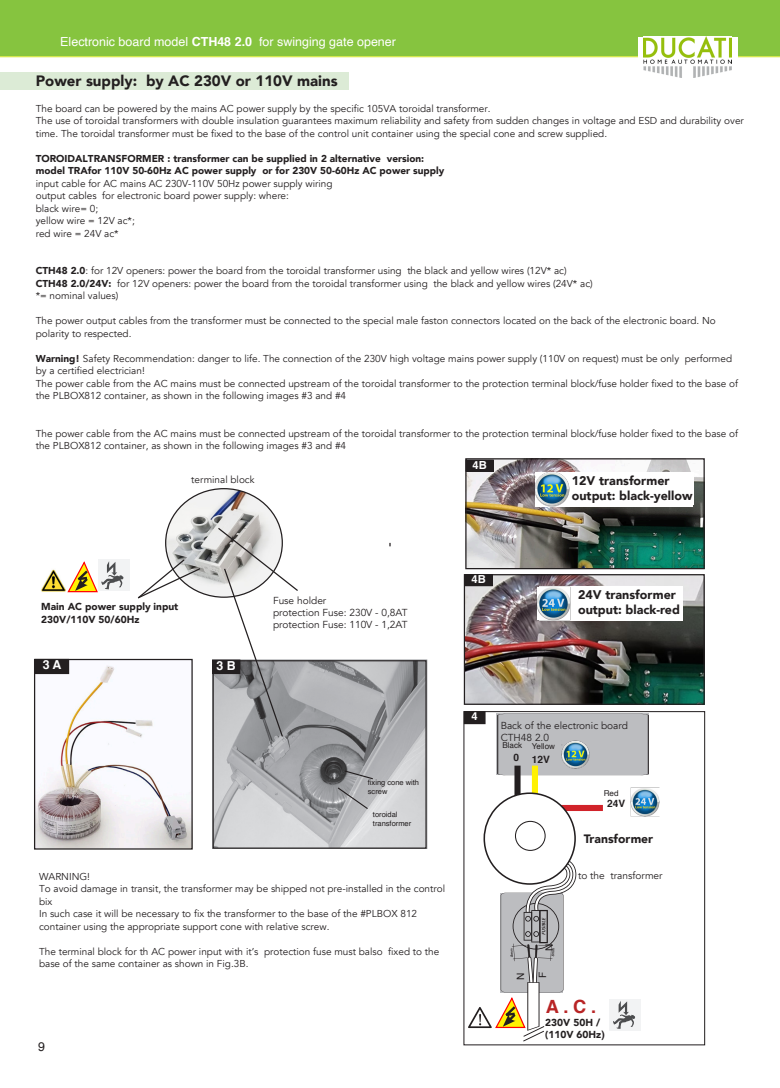
<style>
.page{position:relative;width:780px;height:1088px;background:#fff}
.page>*{position:absolute;margin:0;border:0;box-sizing:border-box;transform-origin:0 0}
.t1{font:700 18.25px "Helvetica";color:#b82425}
.Normale{font:900 15px "Avenir";color:#231f20}
.t2{font:900 12.5px/15px "Avenir";color:#231f20}
.t3{font:12.5px "Helvetica";color:#fff}
.t4{font:12.5px "Helvetica";color:#231f20}
.t5{font:700 12.38px "Helvetica";color:#fff}
.t6{font:900 12.12px "Avenir";color:#231f20}
.t7{font:700 11.12px "Helvetica";color:#fff}
.t8{font:10.12px/12.1px "Avenir";color:#231f20}
.t9{font:900 10.12px/12.1px "Avenir";color:#231f20}
.t10{font:700 10.12px "Helvetica";color:#231f20}
.t11{font:10.12px "Helvetica";color:#231f20}
.Normale-2{font:10px/12.5px "Avenir";color:#231f20}
.Normale-3{font:900 10px "Avenir";color:#231f20}
.t12{font:8.12px "Helvetica";color:#231f20}
.t13{font:7.5px/9px "Helvetica";color:#231f20}
.s1{font-weight:700}
.s2{font-weight:900}
.s3{font-family:"Helvetica";font-weight:700}
</style>
<div class="page">
<div style="left:0;top:0;width:780px;height:57px;background:#86c43f"></div>
<div style="left:638px;top:37px;width:99px;height:41px;background:#fff"></div>
<img style="left:643px;top:37px;width:88px;height:41px">
<div style="left:0;top:72px;width:349px;height:17px;background:#dcebd6"></div>
<div style="left:463px;top:711px;width:242px;height:334px;border:1px solid #231f20"></div>
<div style="left:497px;top:713px;width:151px;height:62px;background:#bcbdc0"></div>
<div style="left:464px;top:711px;width:21px;height:13px;background:#231f20"></div>
<div style="left:609px;top:999px;width:32px;height:31px;background:#f2f3f4"></div>
<svg style="left:613px;top:1001px;width:22px;height:28px"></svg>
<div style="left:532px;top:765px;width:6px;height:61px;background:#fff101"></div>
<div style="left:514px;top:765px;width:6px;height:61px;background:#231f20"></div>
<div style="left:555px;top:805px;width:48px;height:6px;background:#d1232a"></div>
<svg style="left:468px;top:792px;width:108px;height:249px"></svg>
<div style="left:515px;top:821px;width:30px;height:30px;border:1px solid #231f20;border-radius:50%"></div>
<img style="left:215px;top:662px;width:209px;height:185px">
<div style="left:213px;top:660px;width:213px;height:189px;border:1px solid #231f20"></div>
<div style="left:213px;top:660px;width:27px;height:13px;background:#231f20"></div>
<div style="left:212px;top:659px;width:28px;height:15px;border:1px solid #231f20"></div>
<svg style="left:336px;top:786px;width:33px;height:24px"></svg>
<svg style="left:343px;top:769px;width:31px;height:11px"></svg>
<img style="left:36px;top:661px;width:155px;height:186px">
<div style="left:34px;top:659px;width:159px;height:190px;border:1px solid #231f20"></div>
<div style="left:35px;top:659px;width:34px;height:14px;background:#231f20"></div>
<div style="left:35px;top:659px;width:34px;height:15px;border:1px solid #231f20"></div>
<img style="left:631px;top:788px;width:28px;height:28px">
<img style="left:561px;top:740px;width:28px;height:29px">
<img style="left:166px;top:489px;width:114px;height:108px">
<div style="left:98px;top:559px;width:31px;height:32px;background:#f2f3f4"></div>
<svg style="left:67px;top:561px;width:57px;height:32px"></svg>
<img style="left:41px;top:569px;width:24px;height:23px">
<svg style="left:138px;top:558px;width:64px;height:41px"></svg>
<img style="left:467px;top:460px;width:235px;height:107px">
<div style="left:465px;top:458px;width:239px;height:111px;border:1px solid #231f20"></div>
<img style="left:466px;top:576px;width:236px;height:127px">
<div style="left:464px;top:574px;width:240px;height:131px;border:1px solid #231f20"></div>
<svg style="left:217px;top:526px;width:82px;height:212px"></svg>
<div style="left:465px;top:574px;width:27px;height:12px;background:#231f20"></div>
<div style="left:466px;top:460px;width:27px;height:11px;background:#231f20"></div>
<div style="left:465px;top:459px;width:28px;height:13px;border:1px solid #231f20"></div>
<div style="left:539px;top:586px;width:143px;height:35px;background:#fff"></div>
<img style="left:536px;top:586px;width:34px;height:35px">
<div style="left:535px;top:472px;width:157px;height:35px;background:#fff"></div>
<div style="left:571px;top:473px;width:122px;height:32px;background:#fff"></div>
<img style="left:535px;top:472px;width:34px;height:34px">
<p class="t3" style="left:60px;top:32px;width:337px">Electronic board model <span class="s1">CTH48 2.0</span> for swinging gate opener</p>
<p class="Normale" style="left:36px;top:68px;width:303px">Power supply: by AC 230V or 110V mains</p>
<p class="Normale-2" style="left:36px;top:102px;width:456px">The board can be powered by the mains AC power supply by the specific 105VA toroidal transformer.</p>
<p class="Normale-2" style="left:36px;top:114px;width:709px">The use of toroidal transformers with double insulation guarantees maximum reliability and safety from sudden changes in voltage and ESD and durability over time. The toroidal transformer must be fixed to the base of the control unit container using the special cone and screw supplied.</p>
<p class="Normale-3" style="left:36px;top:149px;width:390px">TOROIDALTRANSFORMER : transformer can be supplied in 2 alternative version:</p>
<p class="Normale-3" style="left:36px;top:162px;width:410px">model TRAfor 110V 50-60Hz AC power supply or for 230V 50-60Hz AC power supply</p>
<p class="Normale-2" style="left:36px;top:177px;width:298px">input cable for AC mains AC 230V-110V 50Hz power supply wiring</p>
<p class="Normale-2" style="left:36px;top:189px;width:255px">output cables for electronic board power supply: where:</p>
<p class="Normale-2" style="left:36px;top:202px;width:64px">black wire= 0;</p>
<p class="Normale-2" style="left:36px;top:214px;width:101px">yellow wire = 12V ac*;</p>
<p class="Normale-2" style="left:36px;top:227px;width:84px">red wire = 24V ac*</p>
<p class="Normale-2" style="left:36px;top:264px;width:532px"><span class="s2">CTH48 2.0</span>: for 12V openers: power the board from the toroidal transformer using the black and yellow wires (12V* ac)</p>
<p class="Normale-2" style="left:36px;top:277px;width:558px"><span class="s2">CTH48 2.0/24V:</span> for 12V openers: power the board from the toroidal transformer using the black and yellow wires (24V* ac)</p>
<p class="Normale-2" style="left:36px;top:289px;width:84px">*= nominal values)</p>
<p class="Normale-2" style="left:36px;top:314px;width:681px">The power output cables from the transformer must be connected to the special male faston connectors located on the back of the electronic board. No polarity to respected.</p>
<p class="Normale-2" style="left:36px;top:352px;width:698px"><span class="s2">Warning!</span> Safety Recommendation: danger to life. The connection of the 230V high voltage mains power supply (110V on request) must be only performed by a certified electrician!</p>
<p class="Normale-2" style="left:36px;top:377px;width:703px">The power cable from the AC mains must be connected upstream of the toroidal transformer to the protection terminal block/fuse holder fixed to the base of the PLBOX812 container, as shown in the following images #3 and #4</p>
<p class="Normale-2" style="left:36px;top:427px;width:703px">The power cable from the AC mains must be connected upstream of the toroidal transformer to the protection terminal block/fuse holder fixed to the base of the PLBOX812 container, as shown in the following images #3 and #4</p>
<p class="Normale-2" style="left:191px;top:473px;width:65px">terminal block</p>
<p class="t7" style="left:472px;top:456px;width:16px">4B</p>
<p class="t2" style="left:571px;top:473px;width:122px">12V transformer output: black-yellow</p>
<p class="t9" style="left:41px;top:600px;width:139px">Main AC power supply input<br>230V/110V 50/60Hz</p>
<p class="t5" style="left:43px;top:655px;width:20px">3 A</p>
<p class="t5" style="left:216px;top:656px;width:21px">3 B</p>
<p class="t8" style="left:273px;top:594px;width:55px">Fuse holder</p>
<p class="t8" style="left:273px;top:606px;width:136px">protection Fuse: 230V - 0,8AT</p>
<p class="t8" style="left:273px;top:618px;width:136px">protection Fuse: 110V - 1,2AT</p>
<p class="t13" style="left:368px;top:778px;width:53px">fixing cone with screw</p>
<p class="t13" style="left:373px;top:810px;width:40px">toroidal transformer</p>
<p class="Normale-2" style="left:39px;top:870px;width:52px">WARNING!</p>
<p class="Normale-2" style="left:39px;top:883px;width:407px">To avoid damage in transit, the transformer may be shipped not pre-installed in the control bix</p>
<p class="Normale-2" style="left:39px;top:908px;width:379px">In such case it will be necessary to fix the transformer to the base of the #PLBOX 812 container using the appropriate support cone with relative screw.</p>
<p class="Normale-2" style="left:39px;top:945px;width:402px">The terminal block for th AC power input with it’s protection fuse must balso fixed to the base of the same container as shown in Fig.3B.</p>
<p class="t4" style="left:38px;top:1037px;width:8px">9</p>
<p class="t7" style="left:471px;top:570px;width:16px">4B</p>
<p class="t2" style="left:578px;top:587px;width:103px">24V transformer output: black-red</p>
<p class="t7" style="left:471px;top:707px;width:8px">4</p>
<p class="t8" style="left:500px;top:719px;width:129px">Back of the electronic board<br>CTH48 2.0</p>
<p class="t10" style="left:513px;top:749px;width:7px">0</p>
<p class="t12" style="left:502px;top:739px;width:21px">Black</p>
<p class="t12" style="left:532px;top:740px;width:25px">Yellow</p>
<p class="t10" style="left:532px;top:751px;width:20px">12V</p>
<p class="t12" style="left:603px;top:787px;width:16px">Red</p>
<p class="t6" style="left:583px;top:828px;width:71px">Transformer</p>
<p class="t10" style="left:607px;top:795px;width:20px">24V</p>
<p class="t8" style="left:578px;top:870px;width:86px">to the transformer</p>
<p class="t11" style="left:512px;top:980px;width:9px;rotate:-90deg">N</p>
<p class="t11" style="left:541px;top:951px;width:9px;rotate:-90deg">N</p>
<p class="t11" style="left:534px;top:978px;width:8px;rotate:-90deg">F</p>
<p class="t1" style="left:546px;top:991px;width:52px">A.C.</p>
<p class="t9" style="left:545px;top:1016px;width:56px">230V 50H /</p>
<p class="t9" style="left:545px;top:1028px;width:61px">(110V 60Hz<span class="s3">)</span></p>
</div>
